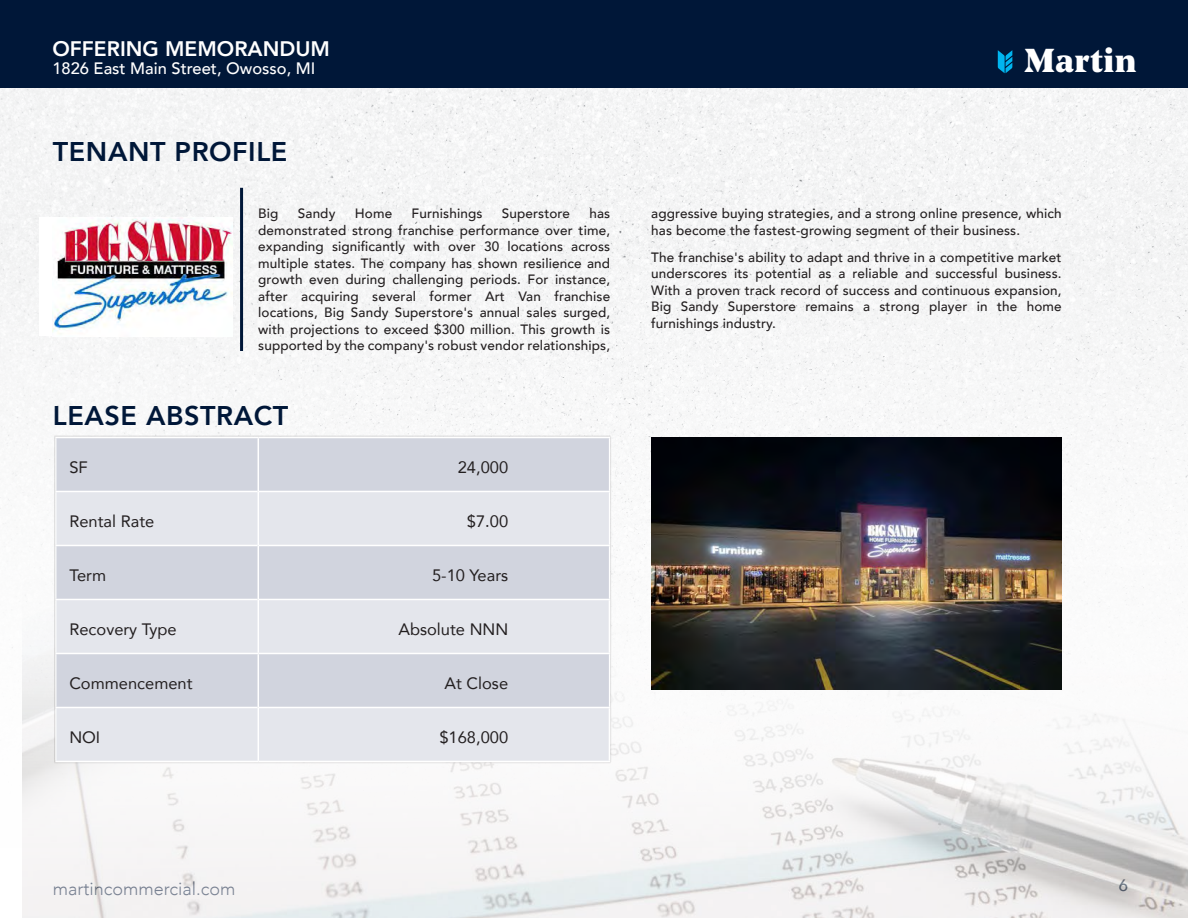
<style>
.page{position:relative;width:1188px;height:918px;background:#fff}
.page>*{position:absolute;margin:0;border:0;box-sizing:border-box;transform-origin:0 0}
.t1{font:900 33px "Noe Text";color:#fff}
.t2{font:800 27px "Avenir";letter-spacing:.02em;color:#001738}
.t3{font:800 21px "Avenir";color:#fff}
.t4{font:300 18px "Avenir";color:#001738}
.t5{font:16.5px "Avenir";color:#231f20}
.t6{font:500 16.5px "Avenir";color:#fff}
.t7{font:500 16.5px "Avenir";color:#001738}
.t8{font:500 13.5px/16.5px "Avenir";letter-spacing:.01em;color:#231f20;text-align:justify}
</style>
<div class="page">
<div style="left:0;top:0;width:1188px;height:89px;background:#001738"></div>
<svg style="left:998px;top:50px;width:14px;height:23px"></svg>
<div style="left:0;top:89px;width:1188px;height:559px;background:#f4f5f5"></div>
<img style="left:22px;top:202px;width:1166px;height:716px">
<hr style="left:240px;top:188px;width:3px;height:163px;background:#001738">
<div style="left:39px;top:217px;width:193px;height:119px;background:#fff"></div>
<img style="left:52px;top:217px;width:180px;height:117px">
<div style="left:56px;top:438px;width:553px;height:53px;background:#d1d4de"></div>
<svg style="left:56px;top:492px;width:553px;height:269px;fill:#e4e6ec"></svg>
<hr style="left:55px;top:600px;width:1px;height:53px;background:#fff">
<hr style="left:55px;top:599px;width:203px;height:1px;background:#fff">
<hr style="left:259px;top:599px;width:351px;height:1px;background:#fff">
<hr style="left:258px;top:599px;width:1px;height:54px;background:#fff">
<hr style="left:609px;top:600px;width:1px;height:53px;background:#fff">
<hr style="left:55px;top:653px;width:203px;height:1px;background:#fff">
<hr style="left:258px;top:653px;width:352px;height:1px;background:#fff">
<hr style="left:55px;top:491px;width:203px;height:1px;background:#fff">
<hr style="left:259px;top:491px;width:351px;height:1px;background:#fff">
<hr style="left:55px;top:545px;width:203px;height:1px;background:#fff">
<hr style="left:259px;top:545px;width:351px;height:1px;background:#fff">
<hr style="left:55px;top:708px;width:1px;height:53px;background:#fff">
<hr style="left:55px;top:707px;width:203px;height:1px;background:#fff">
<hr style="left:55px;top:438px;width:1px;height:53px;background:#fff">
<hr style="left:55px;top:546px;width:1px;height:53px;background:#fff">
<hr style="left:55px;top:654px;width:1px;height:53px;background:#fff">
<hr style="left:55px;top:492px;width:1px;height:53px;background:#fff">
<hr style="left:259px;top:707px;width:351px;height:1px;background:#fff">
<hr style="left:258px;top:438px;width:1px;height:53px;background:#fff">
<hr style="left:258px;top:491px;width:1px;height:54px;background:#fff">
<hr style="left:258px;top:545px;width:1px;height:54px;background:#fff">
<hr style="left:258px;top:654px;width:1px;height:53px;background:#fff">
<hr style="left:258px;top:707px;width:1px;height:54px;background:#fff">
<hr style="left:609px;top:438px;width:1px;height:53px;background:#fff">
<hr style="left:609px;top:546px;width:1px;height:53px;background:#fff">
<hr style="left:609px;top:654px;width:1px;height:53px;background:#fff">
<hr style="left:609px;top:492px;width:1px;height:53px;background:#fff">
<hr style="left:609px;top:708px;width:1px;height:53px;background:#fff">
<hr style="left:55px;top:761px;width:203px;height:1px;background:#fff">
<hr style="left:258px;top:761px;width:352px;height:1px;background:#fff">
<hr style="left:55px;top:437px;width:203px;height:1px;background:#fff">
<hr style="left:258px;top:437px;width:352px;height:1px;background:#fff">
<img style="left:651px;top:437px;width:411px;height:253px">
<h3 class="t3" style="left:52px;top:32px;width:279px">OFFERING MEMORANDUM</h3>
<p class="t6" style="left:52px;top:54px;width:265px">1826 East Main Street, Owosso, MI</p>
<h2 class="t2" style="left:53px;top:131px;width:236px">TENANT PROFILE</h2>
<p class="t8" style="left:258px;top:205px;width:353px;text-indent:331px">has demonstrated strong franchise performance over time, expanding significantly with over 30 locations across multiple states. The company has shown resilience and growth even during challenging periods. For instance, after acquiring several former Art Van franchise locations, Big Sandy Superstore's annual sales surged, with projections to exceed $300 million. This growth is supported by the company's robust vendor relationships,</p>
<p class="t8" style="left:258px;top:205px;width:22px">Big</p>
<p class="t8" style="left:298px;top:205px;width:39px">Sandy</p>
<p class="t8" style="left:355px;top:205px;width:39px">Home</p>
<p class="t8" style="left:412px;top:205px;width:72px">Furnishings</p>
<p class="t8" style="left:502px;top:205px;width:70px">Superstore</p>
<h2 class="t2" style="left:53px;top:395px;width:237px">LEASE ABSTRACT</h2>
<p class="t5" style="left:69px;top:454px;width:20px">SF</p>
<p class="t5" style="left:458px;top:454px;width:52px">24,000</p>
<p class="t5" style="left:69px;top:508px;width:86px">Rental Rate</p>
<p class="t5" style="left:467px;top:508px;width:43px">$7.00</p>
<p class="t5" style="left:69px;top:562px;width:38px">Term</p>
<p class="t5" style="left:432px;top:562px;width:78px">5-10 Years</p>
<p class="t5" style="left:69px;top:616px;width:109px">Recovery Type</p>
<p class="t5" style="left:398px;top:616px;width:111px">Absolute NNN</p>
<p class="t5" style="left:69px;top:670px;width:125px">Commencement</p>
<p class="t5" style="left:445px;top:670px;width:65px">At Close</p>
<p class="t5" style="left:69px;top:724px;width:32px">NOI</p>
<p class="t5" style="left:439px;top:724px;width:70px">$168,000</p>
<h1 class="t1" style="left:1024px;top:35px;width:114px">Martin</h1>
<p class="t8" style="left:651px;top:205px;width:412px">aggressive buying strategies, and a strong online presence, which has become the fastest-growing segment of their business.</p>
<p class="t8" style="left:651px;top:248px;width:412px">The franchise's ability to adapt and thrive in a competitive market underscores its potential as a reliable and successful business.<br>With a proven track record of success and continuous expansion, Big Sandy Superstore remains a strong player in the home furnishings industry.</p>
<h3 class="t4" style="left:53px;top:878px;width:184px">martincommercial.com</h3>
<p class="t7" style="left:1119px;top:871px;width:11px">6</p>
</div>
